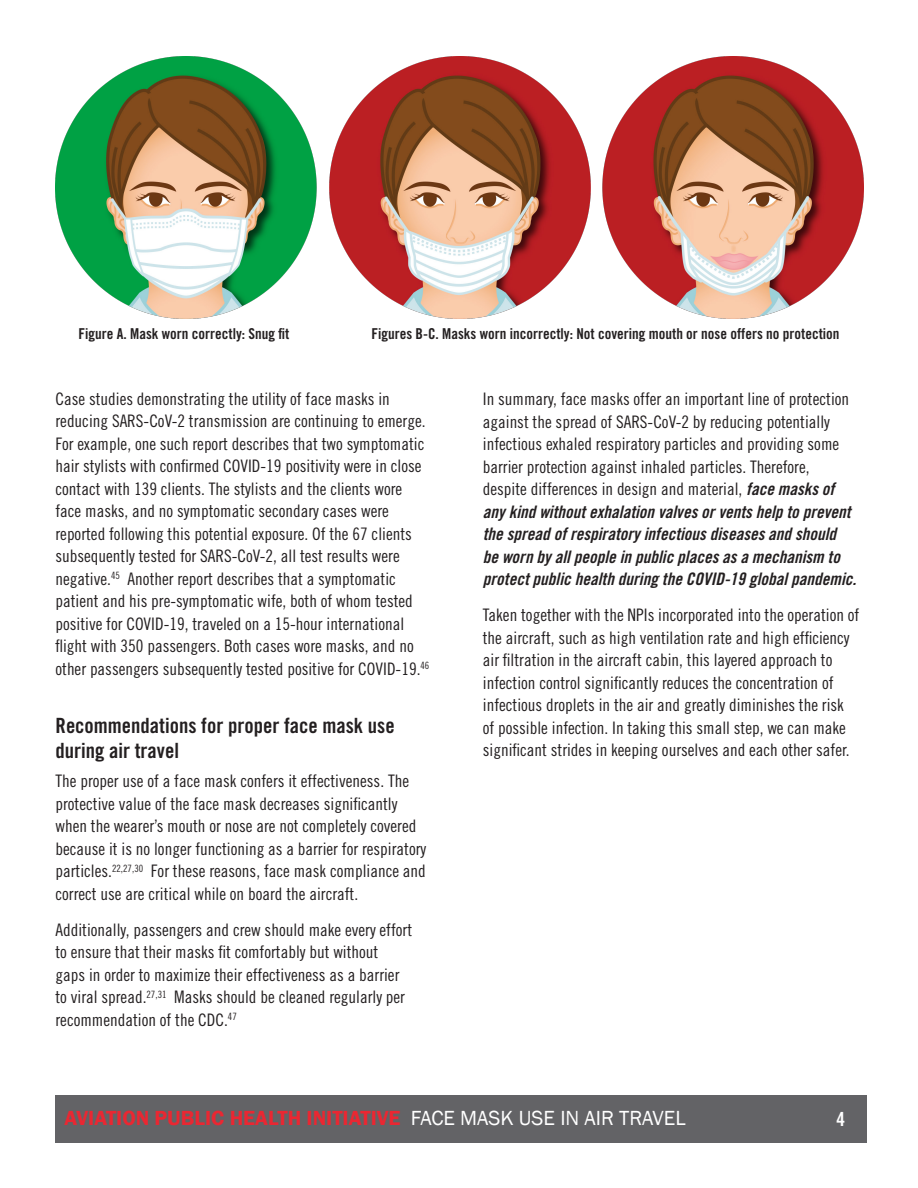
<style>
.page{position:relative;width:918px;height:1188px;background:#fff}
.page>*{position:absolute;margin:0;border:0;box-sizing:border-box;transform-origin:0 0}
.t1{font:600 21px "Franklin Gothic";color:#ea2732}
.subtitle{font:21px/25.5px "Trade Gothic LT Std Bd Cn 20";color:#231f20}
.subtitle-2{font:19.5px "Trade Gothic LT Std Bd Cn 20";color:#fff}
.body{font:17.25px/22.5px "Trade Gothic LT Std Cn 18";color:#231f20}
.body-2{font:15px "Trade Gothic LT Std Bd Cn 20";color:#231f20}
.s1{font-family:"Trade Gothic LT Std Bd Cn 20 Obl"}
.s2{font-weight:400;color:#fff}
</style>
<div class="page">
<div style="left:55px;top:1095px;width:811px;height:47px;background:#636366"></div>
<img style="left:56px;top:57px;width:808px;height:261px">
<p class="body-2" style="left:79px;top:325px;width:212px">Figure A. Mask worn correctly: Snug fit</p>
<p class="body-2" style="left:372px;top:325px;width:470px">Figures B-C. Masks worn incorrectly: Not covering mouth or nose offers no protection</p>
<p class="body" style="left:56px;top:387px;width:375px">Case studies demonstrating the utility of face masks in reducing SARS-CoV-2 transmission are continuing to emerge.<br>For example, one such report describes that two symptomatic hair stylists with confirmed COVID-19 positivity were in close contact with 139 clients. The stylists and the clients wore face masks, and no symptomatic secondary cases were reported following this potential exposure. Of the 67 clients subsequently tested for SARS-CoV-2, all test results were negative.<sup>45</sup> Another report describes that a symptomatic patient and his pre-symptomatic wife, both of whom tested positive for COVID-19, traveled on a 15-hour international flight with 350 passengers. Both cases wore masks, and no other passengers subsequently tested positive for COVID-19.<sup>46</sup></p>
<p class="subtitle" style="left:56px;top:712px;width:341px">Recommendations for proper face mask use during air travel</p>
<p class="body" style="left:56px;top:770px;width:372px">The proper use of a face mask confers it effectiveness. The protective value of the face mask decreases significantly when the wearer’s mouth or nose are not completely covered because it is no longer functioning as a barrier for respiratory particles.<sup>22,27,30</sup> For these reasons, face mask compliance and correct use are critical while on board the aircraft.</p>
<p class="body" style="left:56px;top:918px;width:358px">Additionally, passengers and crew should make every effort to ensure that their masks fit comfortably but without gaps in order to maximize their effectiveness as a barrier to viral spread.<sup>27,31</sup> Masks should be cleaned regularly per recommendation of the CDC.<sup>47</sup></p>
<p class="body" style="left:483px;top:388px;width:375px">In summary, face masks offer an important line of protection against the spread of SARS-CoV-2 by reducing potentially infectious exhaled respiratory particles and providing some barrier protection against inhaled particles. Therefore, despite differences in design and material, <span class="s1">face masks of any kind without exhalation valves or vents help to prevent the spread of respiratory infectious diseases and should<br>be worn by all people in public places as a mechanism to protect public health during the COVID-19 global pandemic.</span></p>
<p class="body" style="left:483px;top:604px;width:378px">Taken together with the NPIs incorporated into the operation of the aircraft, such as high ventilation rate and high efficiency air filtration in the aircraft cabin, this layered approach to infection control significantly reduces the concentration of infectious droplets in the air and greatly diminishes the risk of possible infection. In taking this small step, we can make significant strides in keeping ourselves and each other safer.</p>
<p class="t1" style="left:64px;top:1105px;width:623px">AVIATION PUBLIC HEALTH INITIATIVE <span class="s2">FACE MASK USE IN AIR TRAVEL</span></p>
<p class="subtitle-2" style="left:837px;top:1107px;width:10px">4</p>
</div>
